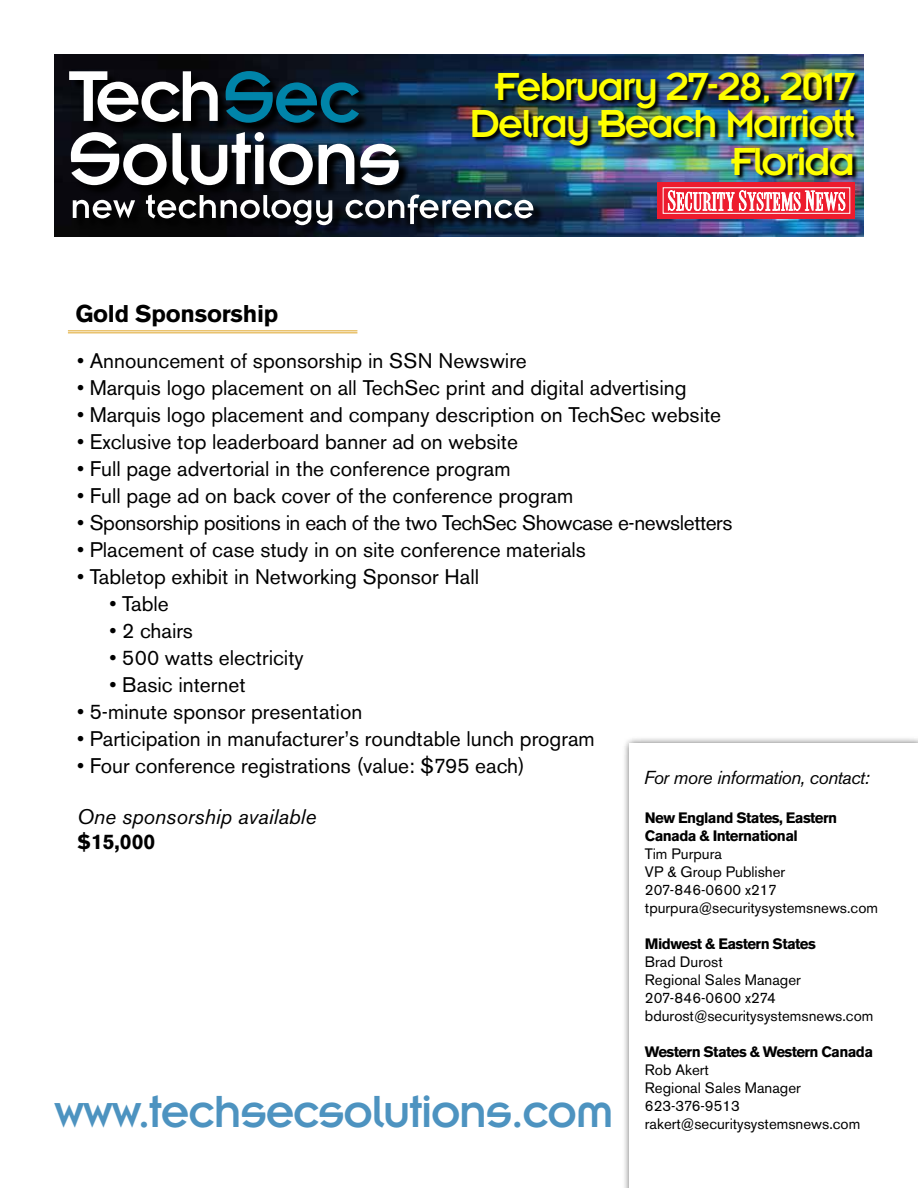
<style>
.page{position:relative;width:918px;height:1188px;background:#fff}
.page>*{position:absolute;margin:0;border:0;box-sizing:border-box;transform-origin:0 0}
.t1{font:49.5px "Insignia A";letter-spacing:-.03em;color:#4d93c0}
.t2{font:43.05px/37.5px "Insignia";letter-spacing:-.05em;color:#ff0;text-align:right}
.t3{font:700 24px "Akzidenz Grotesk BE";letter-spacing:-.01em;color:#000}
.t4{font:21px "Akzidenz Grotesk BE";color:#000}
.t5{font:21px "Akzidenz Grotesk BE";letter-spacing:-.02em;color:#000}
.t6{font:italic 21px "Akzidenz Grotesk BE";color:#000}
.t7{font:700 21px "Akzidenz Grotesk BE";color:#000}
.t8{font:italic 18.6px "Akzidenz Grotesk BE";letter-spacing:-.025em;color:#000}
.t9{font:15px/18px "Akzidenz Grotesk BE";color:#000}
.t10{font:700 15px/18px "Akzidenz Grotesk BE";letter-spacing:-.04em;color:#000}
</style>
<div class="page">
<img style="left:54px;top:54px;width:810px;height:183px">
<svg style="left:71px;top:73px;width:299px;height:61px;background:#070d16"></svg>
<svg style="left:69px;top:71px;width:149px;height:51px"></svg>
<svg style="left:226px;top:71px;width:133px;height:52px;background:#043e52"></svg>
<img style="left:473px;top:73px;width:388px;height:108px">
<svg style="left:72px;top:134px;width:338px;height:63px;background:#0d1a26"></svg>
<svg style="left:71px;top:132px;width:96px;height:53px"></svg>
<svg style="left:173px;top:132px;width:140px;height:53px"></svg>
<svg style="left:319px;top:144px;width:35px;height:40px"></svg>
<svg style="left:360px;top:144px;width:39px;height:41px"></svg>
<svg style="left:74px;top:196px;width:471px;height:41px;background:#0a121e"></svg>
<svg style="left:73px;top:200px;width:62px;height:18px"></svg>
<svg style="left:146px;top:195px;width:186px;height:30px"></svg>
<svg style="left:346px;top:195px;width:187px;height:29px"></svg>
<div style="left:658px;top:183px;width:197px;height:36px;background:#ed1c2e"></div>
<svg style="left:668px;top:190px;width:177px;height:21px"></svg>
<div style="left:663px;top:187px;width:187px;height:27px;border:1px solid #fff"></div>
<div style="left:622px;top:736px;width:296px;height:452px;background:#000;opacity:.75"></div>
<div style="left:629px;top:743px;width:289px;height:445px;background:#fff"></div>
<hr style="left:68px;top:330px;width:289px;height:1px;background:#dfa427">
<hr style="left:68px;top:332px;width:289px;height:1px;background:#dfa427">
<h2 class="t2" style="left:469px;top:67px;width:388px">February 27-28, 2017<br>Delray Beach Marriott<br>Florida</h2>
<p class="t3" style="left:75px;top:300px;width:204px">Gold Sponsorship</p>
<p class="t4" style="left:77px;top:348px;width:451px">• Announcement of sponsorship in SSN Newswire</p>
<p class="t4" style="left:77px;top:375px;width:611px">• Marquis logo placement on all TechSec print and digital advertising</p>
<p class="t4" style="left:77px;top:402px;width:646px">• Marquis logo placement and company description on TechSec website</p>
<p class="t4" style="left:77px;top:429px;width:442px">• Exclusive top leaderboard banner ad on website</p>
<p class="t4" style="left:77px;top:456px;width:435px">• Full page advertorial in the conference program</p>
<p class="t4" style="left:77px;top:483px;width:498px">• Full page ad on back cover of the conference program</p>
<p class="t5" style="left:77px;top:510px;width:657px">• Sponsorship positions in each of the two TechSec Showcase e-newsletters</p>
<p class="t4" style="left:77px;top:537px;width:510px">• Placement of case study in on site conference materials</p>
<p class="t4" style="left:77px;top:564px;width:404px">• Tabletop exhibit in Networking Sponsor Hall</p>
<p class="t4" style="left:109px;top:591px;width:61px">• Table</p>
<p class="t4" style="left:109px;top:618px;width:85px">• 2 chairs</p>
<p class="t4" style="left:109px;top:645px;width:196px">• 500 watts electricity</p>
<p class="t4" style="left:109px;top:672px;width:138px">• Basic internet</p>
<p class="t4" style="left:77px;top:699px;width:287px">• 5-minute sponsor presentation</p>
<p class="t4" style="left:77px;top:726px;width:519px">• Participation in manufacturer’s roundtable lunch program</p>
<p class="t4" style="left:77px;top:753px;width:449px">• Four conference registrations (value: $795 each)</p>
<p class="t6" style="left:77px;top:804px;width:241px">One sponsorship available</p>
<p class="t7" style="left:77px;top:830px;width:80px">$15,000</p>
<p class="t8" style="left:644px;top:766px;width:227px">For more information, contact:</p>
<p class="t10" style="left:645px;top:809px;width:194px">New England States, Eastern<br>Canada &amp; International</p>
<p class="t9" style="left:645px;top:845px;width:235px">Tim Purpura<br>VP &amp; Group Publisher<br>207-846-0600 x217 tpurpura@securitysystemsnews.com</p>
<p class="t10" style="left:645px;top:935px;width:172px">Midwest &amp; Eastern States</p>
<p class="t9" style="left:645px;top:953px;width:230px">Brad Durost<br>Regional Sales Manager<br>207-846-0600 x274 bdurost@securitysystemsnews.com</p>
<p class="t10" style="left:645px;top:1043px;width:230px">Western States &amp; Western Canada</p>
<p class="t9" style="left:645px;top:1061px;width:217px">Rob Akert<br>Regional Sales Manager<br>623-376-9513 rakert@securitysystemsnews.com</p>
<h1 class="t1" style="left:54px;top:1086px;width:562px">www.techsecsolutions.com</h1>
</div>
